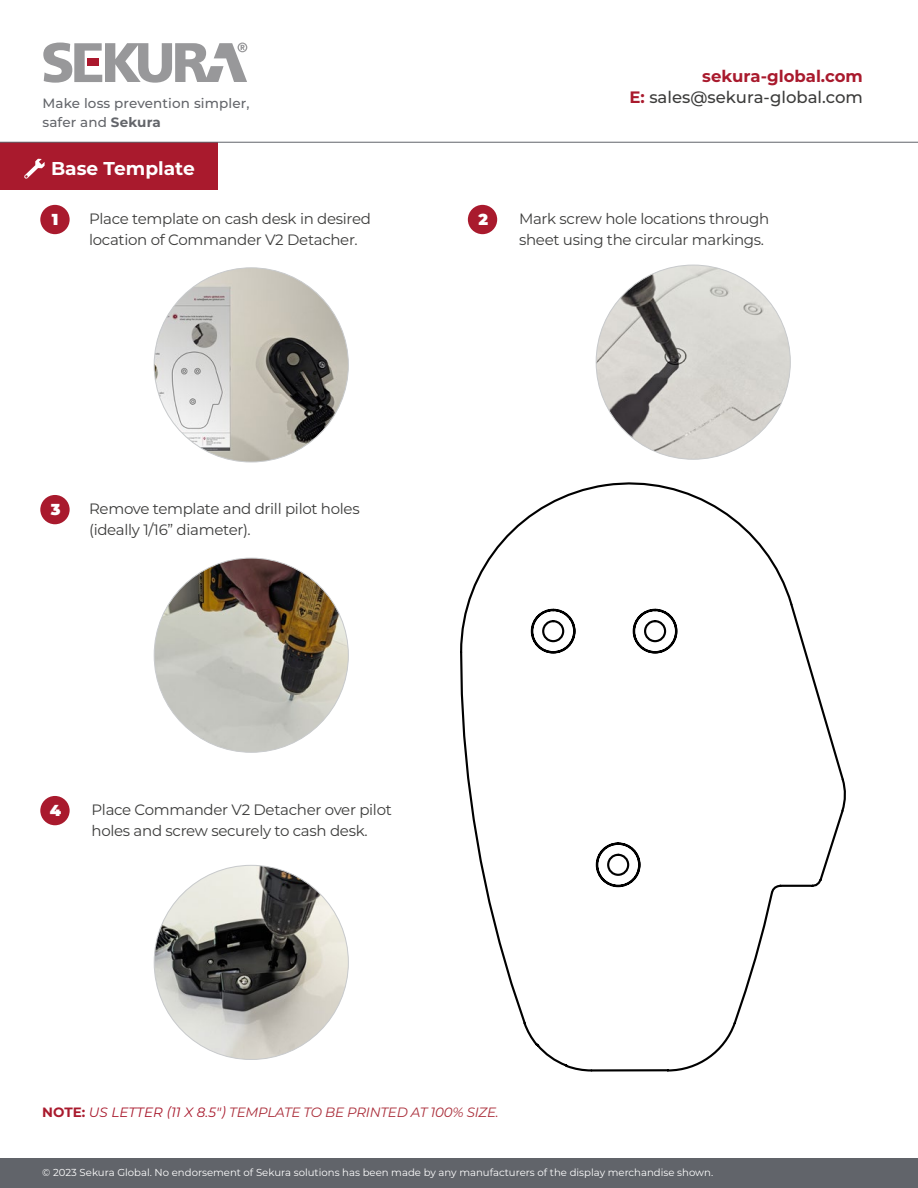
<style>
.page{position:relative;width:918px;height:1188px;background:#fff}
.page>*{position:absolute;margin:0;border:0;box-sizing:border-box;transform-origin:0 0}
.t1{font:700 18.6px "Montserrat";color:#fff}
.t2{font:500 16.5px/21px "Montserrat";color:#3c3c3b;text-align:right}
.t3{font:900 15.9px "Montserrat";color:#fff}
.t4{font:15px/21px "Montserrat";letter-spacing:-.02em;color:#3c3c3b}
.t5{font:italic 13.5px "Montserrat";letter-spacing:-.02em;color:#ab2f3b}
.t6{font:500 13.5px/18.3px "Montserrat";letter-spacing:.01em;color:#63656a}
.t7{font:10.2px "Montserrat";color:#fff}
.s1{font-weight:700}
.s2{font-weight:700;color:#a91a2d}
.s3{font-weight:700;font-style:normal;color:#a91a2d}
.s4{color:#a91a2d}
</style>
<div class="page">
<div style="left:0;top:1158px;width:918px;height:30px;background:#61646a"></div>
<svg style="left:43px;top:43px;width:204px;height:40px"></svg>
<div style="left:40px;top:205px;width:30px;height:29px;background:#a91a2d;border-radius:50%"></div>
<div style="left:468px;top:205px;width:29px;height:29px;background:#a91a2d;border-radius:50%"></div>
<img style="left:596px;top:265px;width:194px;height:194px;border-radius:97px">
<img style="left:154px;top:268px;width:194px;height:194px;border-radius:97px">
<div style="left:40px;top:495px;width:30px;height:29px;background:#a91a2d;border-radius:50%"></div>
<div style="left:40px;top:796px;width:30px;height:29px;background:#a91a2d;border-radius:50%"></div>
<img style="left:154px;top:865px;width:194px;height:194px;border-radius:97px">
<img style="left:154px;top:558px;width:194px;height:194px;border-radius:97px">
<svg style="left:460px;top:482px;width:332px;height:590px"></svg>
<svg style="left:564px;top:1063px;width:30px;height:9px"></svg>
<svg style="left:530px;top:608px;width:315px;height:287px"></svg>
<div style="left:0;top:142px;width:218px;height:47px;background:#a91a2d"></div>
<hr style="left:0;top:142px;width:918px;height:1px;background:#61646a">
<svg style="left:24px;top:159px;width:21px;height:20px"></svg>
<p class="t6" style="left:43px;top:94px;width:208px">Make loss prevention simpler, safer and <span class="s1">Sekura</span></p>
<p class="t1" style="left:51px;top:155px;width:145px">Base Template</p>
<p class="t2" style="left:630px;top:65px;width:235px"><span class="s2">sekura-global.com<br>E:</span> sales@sekura-global.com</p>
<p class="t3" style="left:52px;top:207px;width:8px">1</p>
<p class="t4" style="left:519px;top:208px;width:252px">Mark screw hole locations through sheet using the circular markings.</p>
<p class="t4" style="left:89px;top:208px;width:283px">Place template on cash desk in desired location of Commander V2 Detacher.</p>
<p class="t3" style="left:478px;top:207px;width:11px">2</p>
<p class="t3" style="left:51px;top:497px;width:11px">3</p>
<p class="t4" style="left:89px;top:498px;width:272px">Remove template and drill pilot holes (ideally 1/16” diameter).</p>
<p class="t3" style="left:50px;top:798px;width:13px">4</p>
<p class="t4" style="left:91px;top:799px;width:302px">Place Commander V2 Detacher over pilot holes and screw securely to cash desk.</p>
<p class="t5" style="left:42px;top:1103px;width:458px"><span class="s3">NOTE:</span> <span class="s4">US LETTER (11 X 8.5″)</span> TEMPLATE TO BE PRINTED AT 100% SIZE.</p>
<p class="t7" style="left:42px;top:1166px;width:672px">© 2023 Sekura Global. No endorsement of Sekura solutions has been made by any manufacturers of the display merchandise shown.</p>
</div>
